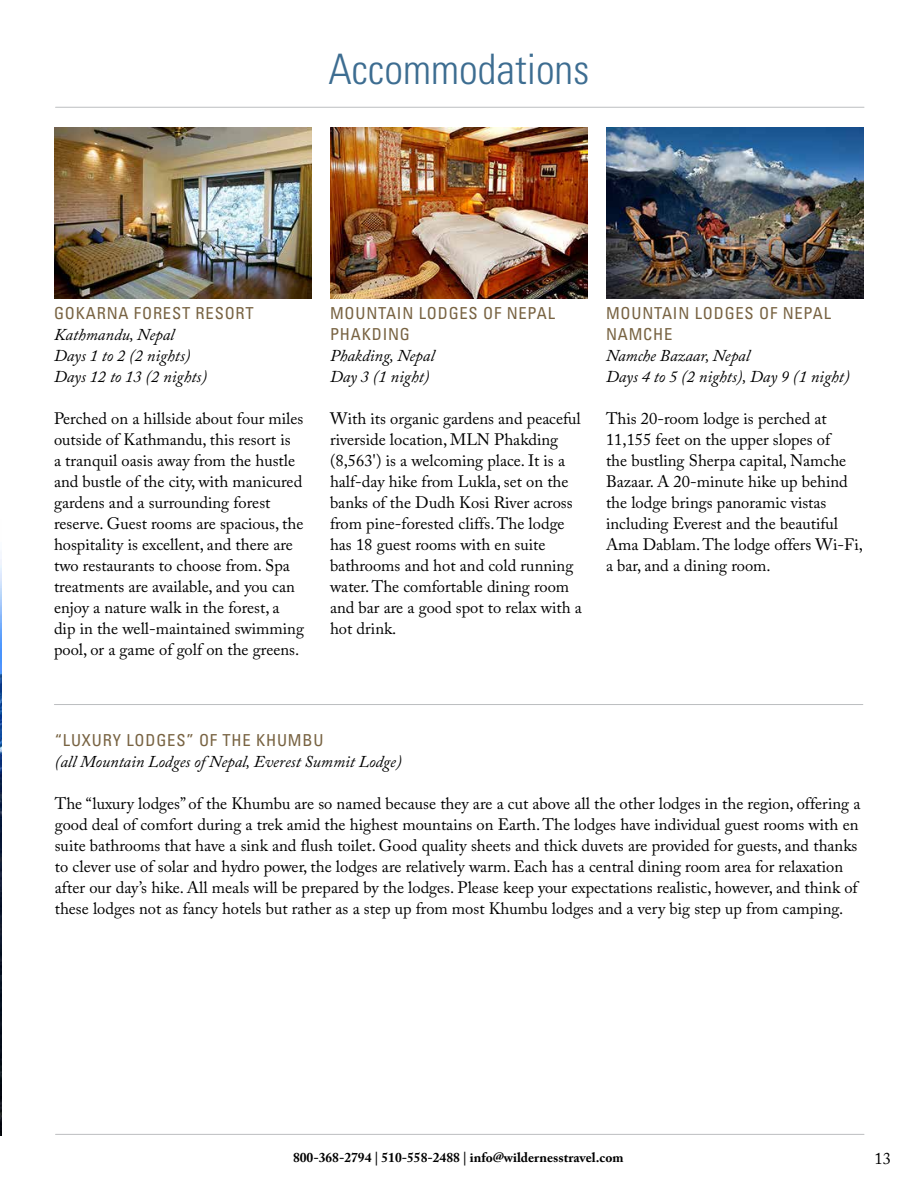
<style>
.page{position:relative;width:918px;height:1188px;background:#fff}
.page>*{position:absolute;margin:0;border:0;box-sizing:border-box;transform-origin:0 0}
.t1{font:300 condensed 42px "Univers LT Std";color:#3d6d91}
.t2{font:16.5px/21px "Adobe Caslon Pro";color:#000}
.t3{font:italic 16.5px/21px "Adobe Caslon Pro";color:#000}
.t4{font:condensed 16.5px/21px "Univers LT Std";letter-spacing:.05em;color:#786342}
.t5{font:700 13.5px "Adobe Caslon Pro";color:#000}
</style>
<div class="page">
<hr style="left:56px;top:107px;width:808px;height:1px;background:#bcbec0">
<hr style="left:56px;top:1134px;width:808px;height:1px;background:#bcbec0">
<img style="left:0;top:552px;width:2px;height:584px">
<img style="left:54px;top:127px;width:258px;height:171px">
<img style="left:330px;top:127px;width:258px;height:171px">
<img style="left:606px;top:127px;width:258px;height:171px">
<hr style="left:54px;top:704px;width:809px;height:1px;background:#bcbec0">
<h1 class="t1" style="left:328px;top:44px;width:263px">Accommodations</h1>
<p class="t4" style="left:54px;top:302px;width:201px">GOKARNA FOREST RESORT</p>
<p class="t3" style="left:54px;top:324px;width:155px">Kathmandu, Nepal<br>Days 1 to 2 (2 nights)<br>Days 12 to 13 (2 nights)</p>
<p class="t2" style="left:54px;top:408px;width:252px">Perched on a hillside about four miles outside of Kathmandu, this resort is<br>a tranquil oasis away from the hustle and bustle of the city, with manicured gardens and a surrounding forest reserve. Guest rooms are spacious, the hospitality is excellent, and there are two restaurants to choose from. Spa treatments are available, and you can enjoy a nature walk in the forest, a dip in the well-maintained swimming pool, or a game of golf on the greens.</p>
<p class="t4" style="left:330px;top:302px;width:226px">MOUNTAIN LODGES OF NEPAL<br>PHAKDING</p>
<p class="t3" style="left:330px;top:345px;width:106px">Phakding, Nepal<br>Day 3 (1 night)</p>
<p class="t2" style="left:330px;top:408px;width:253px">With its organic gardens and peaceful riverside location, MLN Phakding (8,563') is a welcoming place. It is a half-day hike from Lukla, set on the banks of the Dudh Kosi River across from pine-forested cliffs. The lodge has 18 guest rooms with en suite bathrooms and hot and cold running water. The comfortable dining room and bar are a good spot to relax with a hot drink.</p>
<p class="t4" style="left:606px;top:302px;width:226px">MOUNTAIN LODGES OF NEPAL<br>NAMCHE</p>
<p class="t3" style="left:606px;top:345px;width:245px">Namche Bazaar, Nepal<br>Days 4 to 5 (2 nights), Day 9 (1 night)</p>
<p class="t2" style="left:606px;top:408px;width:259px">This 20-room lodge is perched at 11,155 feet on the upper slopes of<br>the bustling Sherpa capital, Namche Bazaar. A 20-minute hike up behind the lodge brings panoramic vistas including Everest and the beautiful Ama Dablam. The lodge offers Wi-Fi, a bar, and a dining room.</p>
<p class="t4" style="left:55px;top:730px;width:270px">“LUXURY LODGES” OF THE KHUMBU</p>
<p class="t3" style="left:55px;top:751px;width:348px">(all Mountain Lodges of Nepal, Everest Summit Lodge)</p>
<p class="t2" style="left:55px;top:793px;width:807px">The “luxury lodges” of the Khumbu are so named because they are a cut above all the other lodges in the region, offering a good deal of comfort during a trek amid the highest mountains on Earth. The lodges have individual guest rooms with en suite bathrooms that have a sink and flush toilet. Good quality sheets and thick duvets are provided for guests, and thanks to clever use of solar and hydro power, the lodges are relatively warm. Each has a central dining room area for relaxation after our day’s hike. All meals will be prepared by the lodges. Please keep your expectations realistic, however, and think of these lodges not as fancy hotels but rather as a step up from most Khumbu lodges and a very big step up from camping.</p>
<p class="t5" style="left:293px;top:1150px;width:332px">800-368-2794 | 510-558-2488 | info@wildernesstravel.com</p>
<p class="t2" style="left:874px;top:1148px;width:18px">13</p>
</div>
